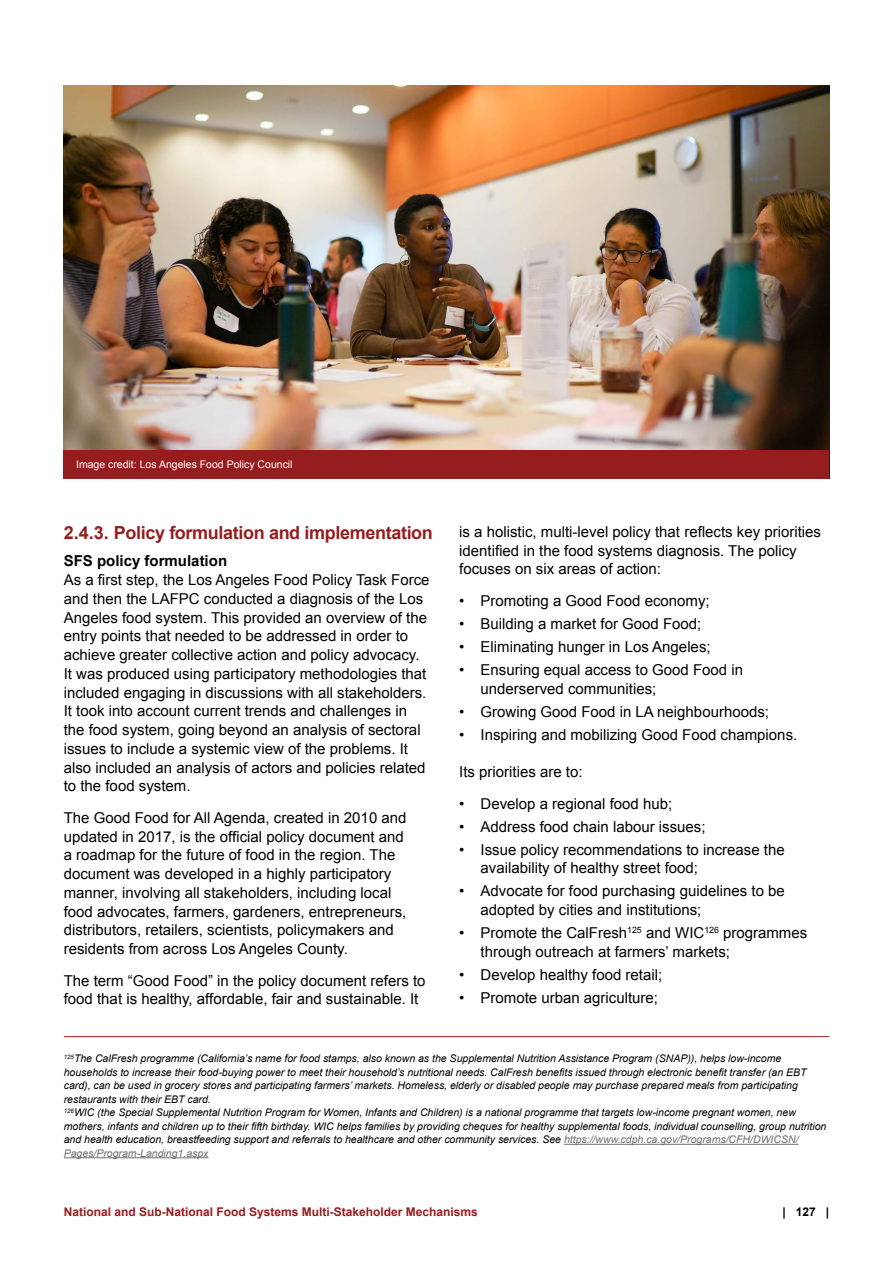
<style>
.page{position:relative;width:893px;height:1263px;background:#fff}
.page>*{position:absolute;margin:0;border:0;box-sizing:border-box;transform-origin:0 0}
.t1{font:700 18px "Arial";letter-spacing:-.02em;color:#951d1e}
.t2{font:15px/18.8px "Arial";color:#000}
.t3{font:700 15px "Arial";color:#000}
.t4{font:700 12px "Arial";color:#951d1e}
.t5{font:700 12px "Arial";color:#000}
.t6{font:italic 10.5px/13.5px "Arial";color:#000}
.t7{font:10.5px "Arial";color:#fff}
.s1{color:#706f6f}
</style>
<div class="page">
<hr style="left:64px;top:1036px;width:765px;height:1px;background:#951d1e">
<hr style="left:564px;top:1144px;width:235px;height:1px;background:#706f6f">
<hr style="left:64px;top:1157px;width:145px;height:1px;background:#706f6f">
<img style="left:64px;top:85px;width:765px;height:365px">
<div style="left:64px;top:450px;width:765px;height:29px;background:#951d1e"></div>
<p class="t7" style="left:76px;top:457px;width:218px">Image credit: Los Angeles Food Policy Council</p>
<p class="t1" style="left:64px;top:521px;width:371px">2.4.3. Policy formulation and implementation</p>
<p class="t3" style="left:64px;top:551px;width:165px">SFS policy formulation</p>
<p class="t2" style="left:64px;top:571px;width:367px">As a first step, the Los Angeles Food Policy Task Force and then the LAFPC conducted a diagnosis of the Los Angeles food system. This provided an overview of the entry points that needed to be addressed in order to achieve greater collective action and policy advocacy.<br>It was produced using participatory methodologies that included engaging in discussions with all stakeholders.<br>It took into account current trends and challenges in the food system, going beyond an analysis of sectoral issues to include a systemic view of the problems. It also included an analysis of actors and policies related to the food system.</p>
<p class="t2" style="left:64px;top:808px;width:344px">The Good Food for All Agenda, created in 2010 and updated in 2017, is the official policy document and a roadmap for the future of food in the region. The document was developed in a highly participatory manner, involving all stakeholders, including local food advocates, farmers, gardeners, entrepreneurs, distributors, retailers, scientists, policymakers and residents from across Los Angeles County.</p>
<p class="t2" style="left:64px;top:971px;width:363px">The term “Good Food” in the policy document refers to food that is healthy, affordable, fair and sustainable. It</p>
<p class="t2" style="left:459px;top:522px;width:363px">is a holistic, multi-level policy that reflects key priorities identified in the food systems diagnosis. The policy focuses on six areas of action:</p>
<p class="t2" style="left:459px;top:591px;width:252px">• Promoting a Good Food economy;</p>
<p class="t2" style="left:459px;top:614px;width:244px">• Building a market for Good Food;</p>
<p class="t2" style="left:459px;top:637px;width:253px">• Eliminating hunger in Los Angeles;</p>
<p class="t2" style="left:480px;top:660px;width:264px;text-indent:-21px">• Ensuring equal access to Good Food in underserved communities;</p>
<p class="t2" style="left:459px;top:702px;width:311px">• Growing Good Food in LA neighbourhoods;</p>
<p class="t2" style="left:459px;top:725px;width:340px">• Inspiring and mobilizing Good Food champions.</p>
<p class="t2" style="left:459px;top:763px;width:125px">Its priorities are to:</p>
<p class="t2" style="left:459px;top:794px;width:215px">• Develop a regional food hub;</p>
<p class="t2" style="left:459px;top:817px;width:248px">• Address food chain labour issues;</p>
<p class="t2" style="left:480px;top:840px;width:306px;text-indent:-21px">• Issue policy recommendations to increase the availability of healthy street food;</p>
<p class="t2" style="left:480px;top:882px;width:306px;text-indent:-21px">• Advocate for food purchasing guidelines to be adopted by cities and institutions;</p>
<p class="t2" style="left:480px;top:924px;width:328px;text-indent:-21px">• Promote the CalFresh<sup>125</sup> and WIC<sup>126</sup> programmes through outreach at farmers’ markets;</p>
<p class="t2" style="left:459px;top:965px;width:205px">• Develop healthy food retail;</p>
<p class="t2" style="left:459px;top:988px;width:200px">• Promote urban agriculture;</p>
<p class="t6" style="left:64px;top:1052px;width:764px"><sup>125</sup>The CalFresh programme (California’s name for food stamps, also known as the Supplemental Nutrition Assistance Program (SNAP)), helps low-income households to increase their food-buying power to meet their household’s nutritional needs. CalFresh benefits issued through electronic benefit transfer (an EBT card), can be used in grocery stores and participating farmers’ markets. Homeless, elderly or disabled people may purchase prepared meals from participating restaurants with their EBT card.<br><sup>126</sup>WIC (the Special Supplemental Nutrition Program for Women, Infants and Children) is a national programme that targets low-income pregnant women, new mothers, infants and children up to their fifth birthday. WIC helps families by providing cheques for healthy supplemental foods, individual counselling, group nutrition and health education, breastfeeding support and referrals to healthcare and other community services. See <span class="s1">https://www.cdph.ca.gov/Programs/CFH/DWICSN/ Pages/Program-Landing1.aspx</span></p>
<p class="t4" style="left:64px;top:1204px;width:416px">National and Sub-National Food Systems Multi-Stakeholder Mechanisms</p>
<p class="t5" style="left:782px;top:1204px;width:48px">| 127 |</p>
</div>
